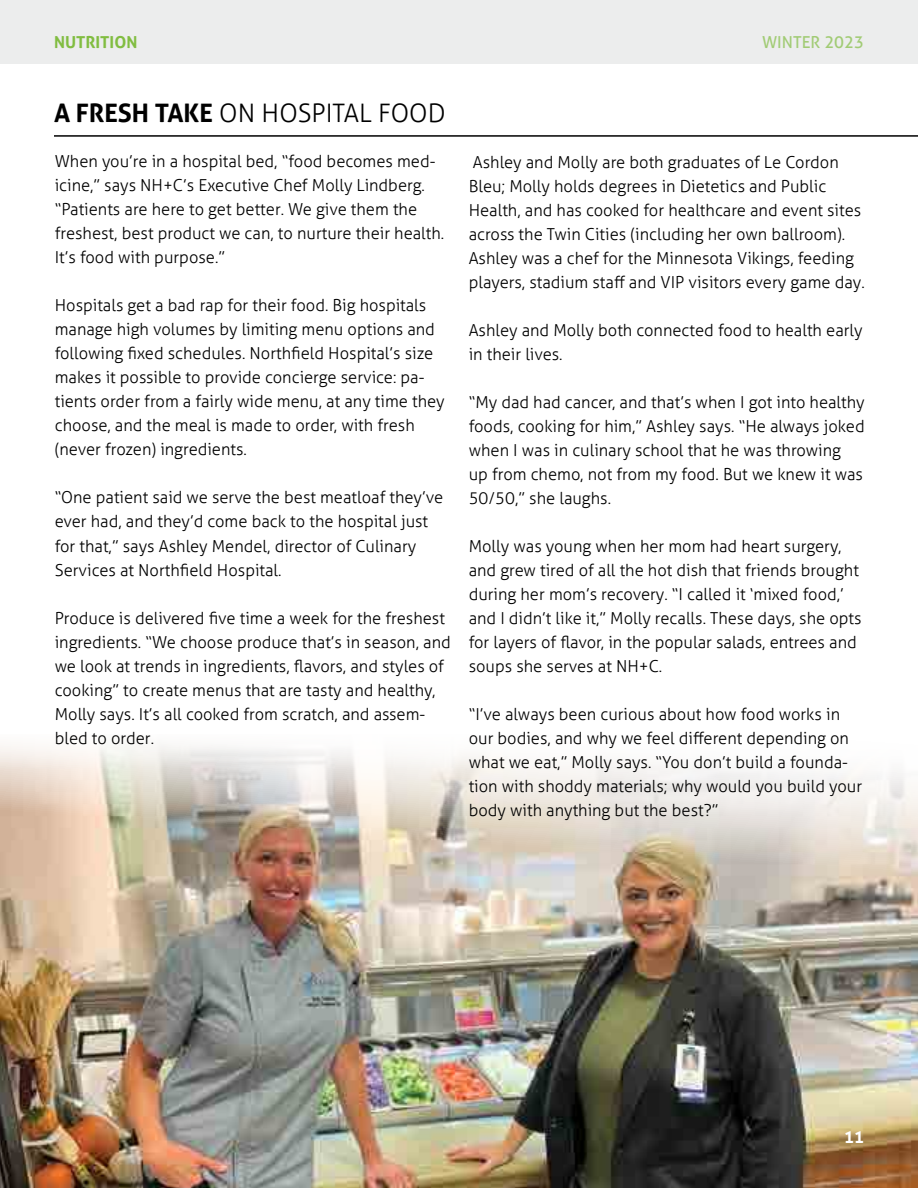
<style>
.page{position:relative;width:918px;height:1188px;background:#fff}
.page>*{position:absolute;margin:0;border:0;box-sizing:border-box;transform-origin:0 0}
.t1{font:300 25.5px "Aller";color:#000}
.t2{font:300 16.5px/24px "Aller";color:#000}
.t3{font:16.5px "Aller";color:#81bd41}
.t4{font:700 16.5px "Aller";color:#81bd41}
.t5{font:700 16.5px "Aller";color:#fff}
.s1{font-weight:700}
</style>
<div class="page">
<img style="left:1px;top:770px;width:917px;height:418px">
<svg style="left:0;top:745px;width:714px;height:25px"></svg>
<div style="left:0;top:0;width:918px;height:64px;background:#eceded"></div>
<hr style="left:54px;top:135px;width:864px;height:2px;background:#000">
<p class="t4" style="left:54px;top:32px;width:85px">NUTRITION</p>
<p class="t3" style="left:762px;top:32px;width:103px">WINTER 2023</p>
<h1 class="t1" style="left:54px;top:98px;width:393px"><span class="s1">A FRESH TAKE</span> ON HOSPITAL FOOD</h1>
<p class="t2" style="left:55px;top:150px;width:391px">When you’re in a hospital bed, “food becomes med&shy;icine,” says NH+C’s Executive Chef Molly Lindberg. “Patients are here to get better. We give them the freshest, best product we can, to nurture their health.<br>It’s food with purpose.”</p>
<p class="t2" style="left:55px;top:294px;width:391px">Hospitals get a bad rap for their food. Big hospitals manage high volumes by limiting menu options and following fixed schedules. Northfield Hospital’s size makes it possible to provide concierge service: pa&shy;tients order from a fairly wide menu, at any time they choose, and the meal is made to order, with fresh (never frozen) ingredients.</p>
<p class="t2" style="left:55px;top:486px;width:390px">“One patient said we serve the best meatloaf they’ve ever had, and they’d come back to the hospital just for that,” says Ashley Mendel, director of Culinary Services at Northfield Hospital.</p>
<p class="t2" style="left:55px;top:606px;width:398px">Produce is delivered five time a week for the freshest ingredients. “We choose produce that’s in season, and we look at trends in ingredients, flavors, and styles of cooking” to create menus that are tasty and healthy, Molly says. It’s all cooked from scratch, and assem&shy;bled to order.</p>
<p class="t2" style="left:469px;top:150px;width:398px">Ashley and Molly are both graduates of Le Cordon Bleu; Molly holds degrees in Dietetics and Public Health, and has cooked for healthcare and event sites across the Twin Cities (including her own ballroom).<br>Ashley was a chef for the Minnesota Vikings, feeding players, stadium staff and VIP visitors every game day.</p>
<p class="t2" style="left:469px;top:318px;width:395px">Ashley and Molly both connected food to health early in their lives.</p>
<p class="t2" style="left:469px;top:390px;width:398px">“My dad had cancer, and that’s when I got into healthy foods, cooking for him,” Ashley says. “He always joked when I was in culinary school that he was throwing<br>up from chemo, not from my food. But we knew it was 50/50,” she laughs.</p>
<p class="t2" style="left:469px;top:534px;width:394px">Molly was young when her mom had heart surgery, and grew tired of all the hot dish that friends brought during her mom’s recovery. “I called it ‘mixed food,’ and I didn’t like it,” Molly recalls. These days, she opts for layers of flavor, in the popular salads, entrees and soups she serves at NH+C.</p>
<p class="t2" style="left:469px;top:702px;width:395px">“I’ve always been curious about how food works in our bodies, and why we feel different depending on what we eat,” Molly says. “You don’t build a founda&shy;tion with shoddy materials; why would you build your body with anything but the best?”</p>
<p class="t5" style="left:844px;top:1127px;width:21px">11</p>
</div>
